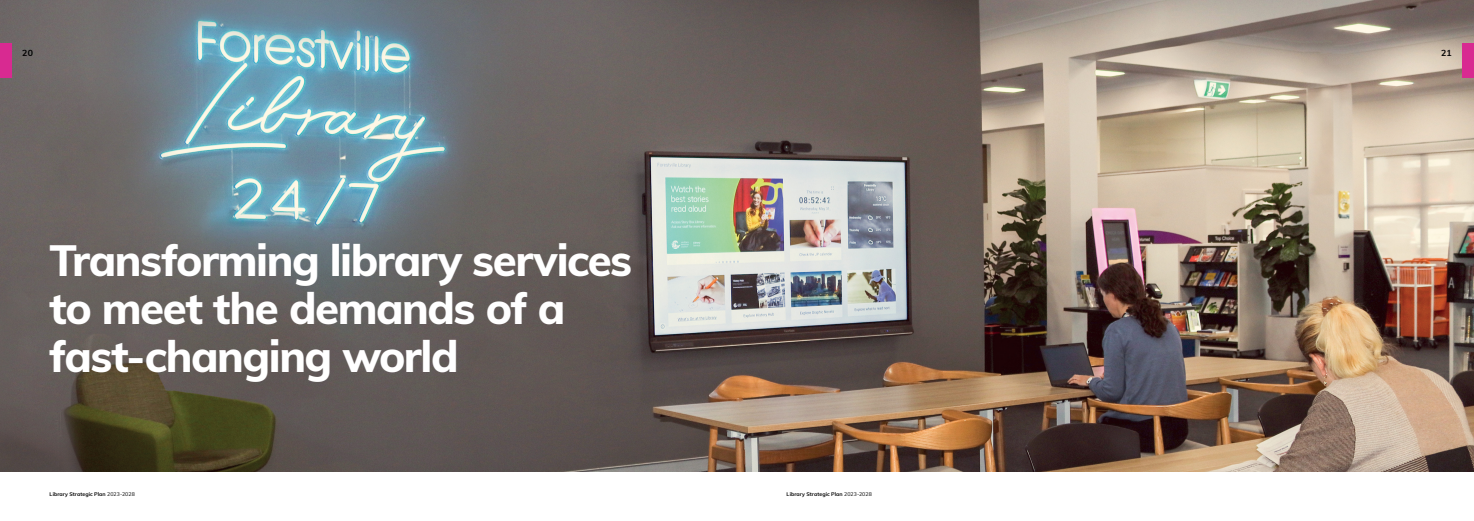
<style>
.page{position:relative;width:1474px;height:521px;background:#fff}
.page>*{position:absolute;margin:0;border:0;box-sizing:border-box;transform-origin:0 0}
.t1{font:800 43.75px/48.1px "Muli";letter-spacing:-.035em;color:#fff}
.t2{font:700 8.75px "Muli";color:#000}
.t3{font:700 5.25px "Muli";letter-spacing:.015em;color:#000}
.s1{font-weight:400}
</style>
<div class="page">
<img style="left:0;top:0;width:1473px;height:471px">
<div style="left:0;top:43px;width:12px;height:35px;background:#d82a91"></div>
<div style="left:1461px;top:43px;width:12px;height:35px;background:#d82a91"></div>
<p class="t2" style="left:22px;top:46px;width:12px">20</p>
<p class="t2" style="left:1441px;top:46px;width:12px">21</p>
<p class="t1" style="left:50px;top:234px;width:584px">Transforming library services to meet the demands of a fast-changing world</p>
<p class="t3" style="left:50px;top:490px;width:87px">Library Strategic Plan <span class="s1">2023-2028</span></p>
<p class="t3" style="left:786px;top:490px;width:87px">Library Strategic Plan <span class="s1">2023-2028</span></p>
</div>
